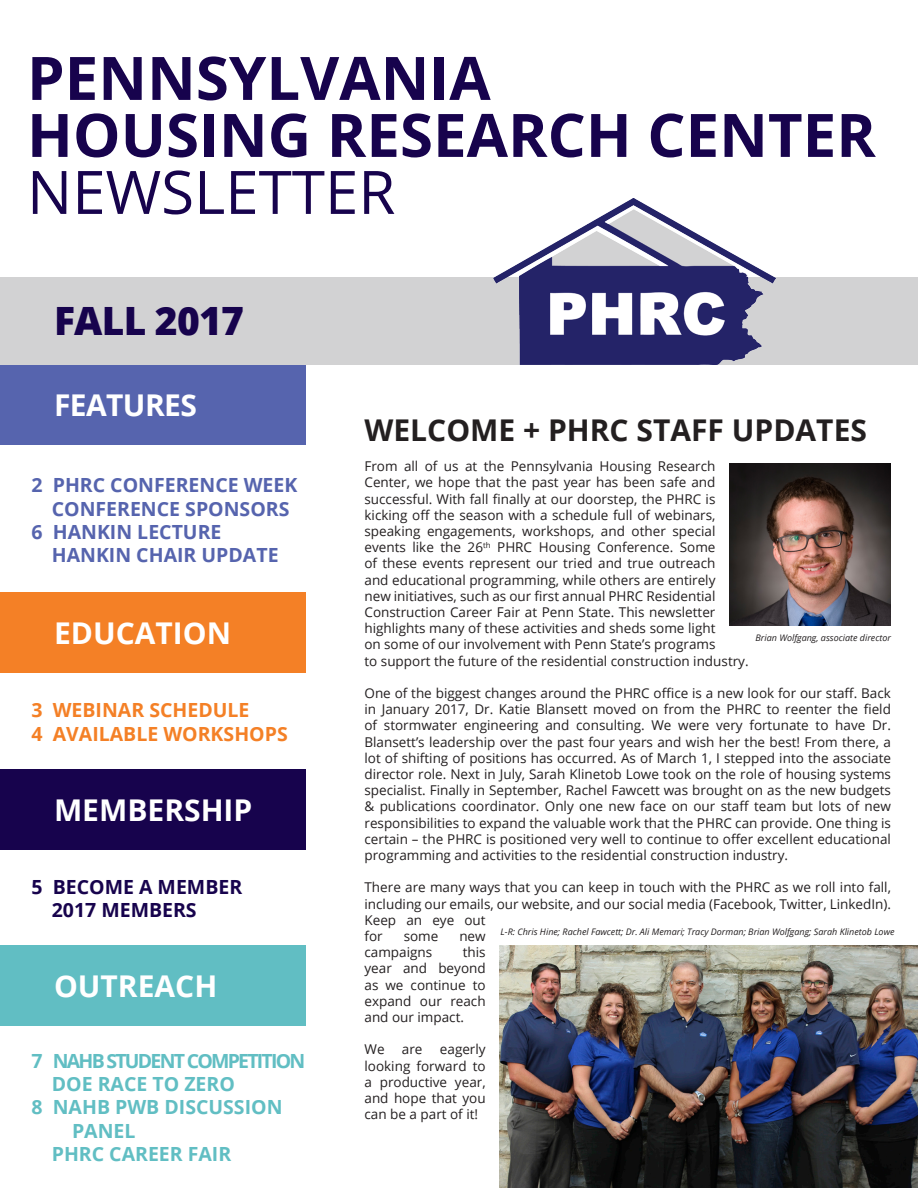
<style>
.page{position:relative;width:918px;height:1188px;background:#fff}
.page>*{position:absolute;margin:0;border:0;box-sizing:border-box;transform-origin:0 0}
.t1{font:700 60px/57px "Open Sans";color:#17034d}
.t2{font:60px "Open Sans";color:#17034d}
.t3{font:800 39px "Open Sans";letter-spacing:-.02em;color:#17034d}
.t4{font:700 30px "Open Sans";color:#fff}
.t5{font:700 30px "Open Sans";color:#231f20}
.t6{font:700 30px "Open Sans";letter-spacing:-.02em;color:#fff}
.t7{font:700 19.5px "Open Sans";color:#5664ae}
.t8{font:700 19.5px "Open Sans";color:#61bec3}
.t9{font:700 19.5px/23.4px "Open Sans";color:#f48026}
.t10{font:700 19.5px/23.4px "Open Sans";color:#17034d}
.t11{font:700 19.5px "Open Sans";letter-spacing:-.09em;color:#61bec3}
.t12{font:13.5px/16.2px "Open Sans";color:#231f20;text-align:justify}
.t13{font:italic 9px "Open Sans";color:#231f20}
</style>
<div class="page">
<div style="left:0;top:592px;width:306px;height:82px;background:#f48026"></div>
<div style="left:0;top:770px;width:306px;height:80px;background:#17034d"></div>
<div style="left:0;top:945px;width:306px;height:81px;background:#61bec3"></div>
<div style="left:0;top:364px;width:306px;height:82px;background:#5664ae"></div>
<div style="left:0;top:277px;width:918px;height:87px;background:#d2d2d3"></div>
<img style="left:494px;top:198px;width:281px;height:166px">
<img style="left:729px;top:464px;width:162px;height:162px">
<img style="left:499px;top:945px;width:419px;height:243px">
<h1 class="t1" style="left:27px;top:48px;width:850px">PENNSYLVANIA<br>HOUSING RESEARCH CENTER</h1>
<h1 class="t2" style="left:27px;top:151px;width:370px">NEWSLETTER</h1>
<h2 class="t3" style="left:54px;top:291px;width:192px">FALL 2017</h2>
<h3 class="t6" style="left:54px;top:384px;width:144px">FEATURES</h3>
<h3 class="t7" style="left:32px;top:471px;width:267px">2 PHRC CONFERENCE WEEK</h3>
<h3 class="t7" style="left:52px;top:495px;width:239px">CONFERENCE SPONSORS</h3>
<h3 class="t7" style="left:32px;top:518px;width:192px">6 HANKIN LECTURE</h3>
<h3 class="t7" style="left:52px;top:542px;width:228px">HANKIN CHAIR UPDATE</h3>
<h3 class="t4" style="left:54px;top:612px;width:179px">EDUCATION</h3>
<h3 class="t9" style="left:32px;top:698px;width:258px">3 WEBINAR SCHEDULE<br>4 AVAILABLE WORKSHOPS</h3>
<h3 class="t4" style="left:54px;top:789px;width:200px">MEMBERSHIP</h3>
<h3 class="t10" style="left:52px;top:874px;width:192px;text-indent:-20px">5 BECOME A MEMBER<br>2017 MEMBERS</h3>
<h3 class="t4" style="left:54px;top:965px;width:165px">OUTREACH</h3>
<h3 class="t11" style="left:32px;top:1047px;width:275px">7 NAHB STUDENT COMPETITION</h3>
<h3 class="t8" style="left:52px;top:1070px;width:185px">DOE RACE TO ZERO</h3>
<h3 class="t8" style="left:32px;top:1094px;width:253px">8 NAHB PWB DISCUSSION</h3>
<h3 class="t8" style="left:72px;top:1117px;width:65px">PANEL</h3>
<h3 class="t8" style="left:52px;top:1140px;width:181px">PHRC CAREER FAIR</h3>
<h3 class="t5" style="left:364px;top:409px;width:504px">WELCOME + PHRC STAFF UPDATES</h3>
<p class="t12" style="left:364px;top:458px;width:386px;text-align:left">From all of us at the Pennsylvania Housing Research Center, we hope that the past year has been safe and successful. With fall finally at our doorstep, the PHRC is kicking off the season with a schedule full of webinars, speaking engagements, workshops, and other special events like the 26<sup>th</sup> PHRC Housing Conference. Some<br>of these events represent our tried and true outreach<br>and educational programming, while others are entirely<br>new initiatives, such as our first annual PHRC Residential Construction Career Fair at Penn State. This newsletter highlights many of these activities and sheds some light<br>on some of our involvement with Penn State’s programs<br>to support the future of the residential construction industry.</p>
<p class="t12" style="left:365px;top:685px;width:528px">One of the biggest changes around the PHRC office is a new look for our staff. Back in January 2017, Dr. Katie Blansett moved on from the PHRC to reenter the field of stormwater engineering and consulting. We were very fortunate to have Dr.<br>Blansett’s leadership over the past four years and wish her the best! From there, a lot of shifting of positions has occurred. As of March 1, I stepped into the associate director role. Next in July, Sarah Klinetob Lowe took on the role of housing systems specialist. Finally in September, Rachel Fawcett was brought on as the new budgets &amp; publications coordinator. Only one new face on our staff team but lots of new responsibilities to expand the valuable work that the PHRC can provide. One thing is certain – the PHRC is positioned very well to continue to offer excellent educational programming and activities to the residential construction industry.</p>
<p class="t12" style="left:365px;top:879px;width:528px;text-align:left">There are many ways that you can keep in touch with the PHRC as we roll into fall, including our emails, our website, and our social media (Facebook, Twitter, LinkedIn).<br>Keep an eye out<br>for</p>
<p class="t13" style="left:756px;top:632px;width:137px">Brian Wolfgang, associate director</p>
<p class="t13" style="left:501px;top:926px;width:395px">L-R: Chris Hine; Rachel Fawcett; Dr. Ali Memari; Tracy Dorman; Brian Wolfgang; Sarah Klinetob Lowe</p>
<p class="t12" style="left:404px;top:928px;width:36px">some</p>
<p class="t12" style="left:459px;top:928px;width:28px">new</p>
<p class="t12" style="left:365px;top:944px;width:69px">campaigns</p>
<p class="t12" style="left:365px;top:944px;width:123px;text-indent:98px">this year and beyond as we continue to expand our reach and our impact.</p>
<p class="t12" style="left:365px;top:1041px;width:22px">We</p>
<p class="t12" style="left:402px;top:1041px;width:22px">are</p>
<p class="t12" style="left:365px;top:1041px;width:123px;text-indent:75px">eagerly looking forward to a productive year, and hope that you can be a part of it!</p>
</div>
